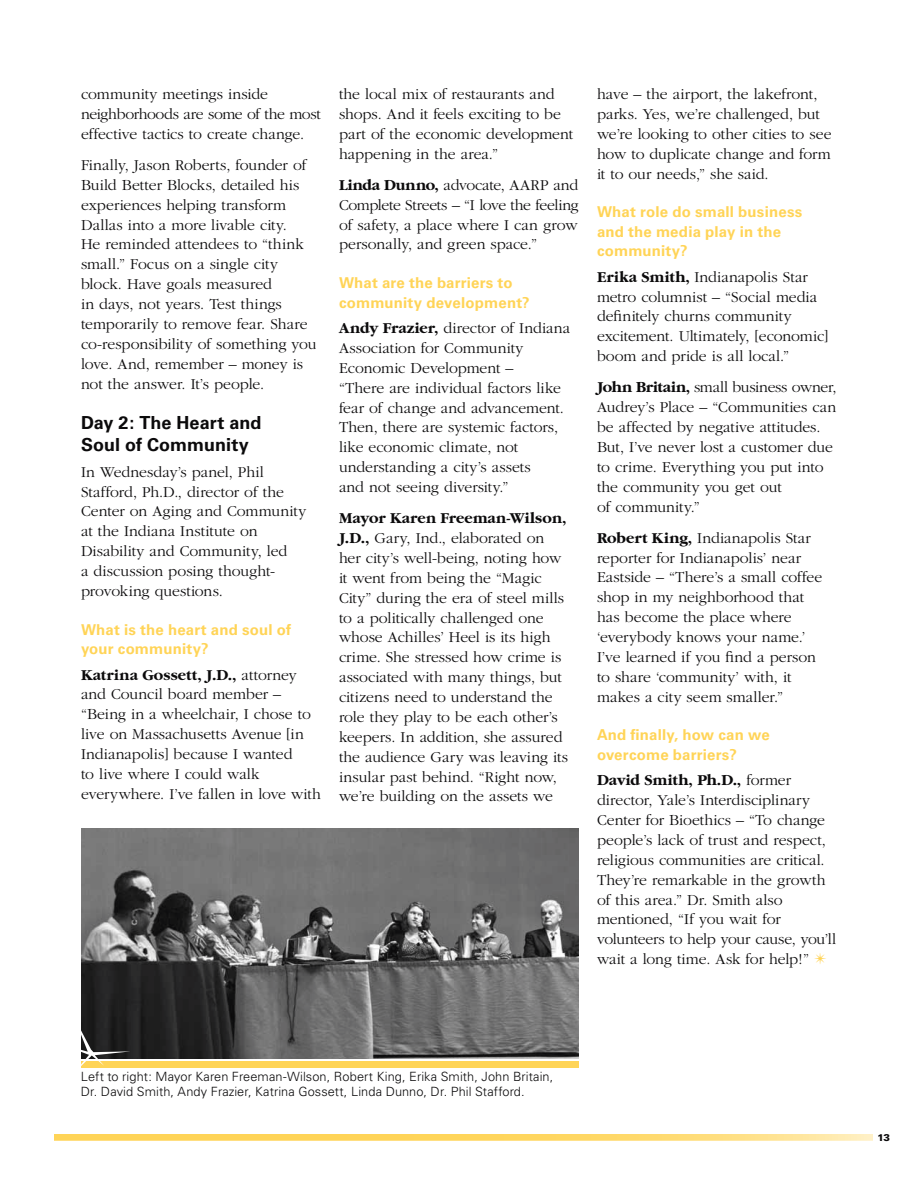
<style>
.page{position:relative;width:918px;height:1188px;background:#fff}
.page>*{position:absolute;margin:0;border:0;box-sizing:border-box;transform-origin:0 0}
.t1{font:700 18px/21.8px "Univers";color:#0b0a0b}
.t2{font:300 15.75px/20px "Garamond";color:#0b0a0b}
.t3{font:700 15px/19.5px "Univers";letter-spacing:.01em;color:#ffd457}
.t4{font:300 12.75px/15px "Univers";letter-spacing:.005em;color:#0b0a0b}
.t5{font:900 9.75px "Univers";color:#0b0a0b}
.s1{font-weight:700}
.s2{color:#ffd457}
</style>
<div class="page">
<img style="left:81px;top:828px;width:498px;height:230px">
<div style="left:81px;top:1061px;width:498px;height:7px;background:#ffd457"></div>
<svg style="left:81px;top:1018px;width:49px;height:48px"></svg>
<svg style="left:54px;top:1134px;width:819px;height:7px;background:#ffda6f"></svg>
<p class="t2" style="left:81px;top:84px;width:241px">community meetings inside neighborhoods are some of the most effective tactics to create change.</p>
<p class="t2" style="left:81px;top:155px;width:237px">Finally, Jason Roberts, founder of<br>Build Better Blocks, detailed his experiences helping transform<br>Dallas into a more livable city.<br>He reminded attendees to “think small.” Focus on a single city block. Have goals measured<br>in days, not years. Test things temporarily to remove fear. Share co-responsibility of something you love. And, remember – money is not the answer. It’s people.</p>
<p class="t1" style="left:81px;top:412px;width:182px">Day 2: The Heart and<br>Soul of Community</p>
<p class="t2" style="left:81px;top:462px;width:227px">In Wednesday’s panel, Phil<br>Stafford, Ph.D., director of the<br>Center on Aging and Community at the Indiana Institute on<br>Disability and Community, led<br>a discussion posing thought&shy;provoking questions.</p>
<p class="t3" style="left:81px;top:620px;width:212px">What is the heart and soul of your community?</p>
<p class="t2" style="left:81px;top:665px;width:241px"><span class="s1">Katrina Gossett, J.D.,</span> attorney and Council board member – “Being in a wheelchair, I chose to live on Massachusetts Avenue [in<br>Indianapolis] because I wanted<br>to live where I could walk everywhere. I’ve fallen in love with</p>
<p class="t2" style="left:339px;top:84px;width:236px">the local mix of restaurants and shops. And it feels exciting to be part of the economic development happening in the area.”</p>
<p class="t2" style="left:339px;top:175px;width:241px;text-align:justify"><span class="s1">Linda Dunno,</span> advocate, AARP and Complete Streets – “I love the feeling of safety, a place where I can grow personally, and green space.”</p>
<p class="t3" style="left:339px;top:273px;width:192px">What are the barriers to community development?</p>
<p class="t2" style="left:339px;top:318px;width:233px"><span class="s1">Andy Frazier,</span> director of Indiana<br>Association for Community<br>Economic Development –<br>“There are individual factors like fear of change and advancement.<br>Then, there are systemic factors, like economic climate, not understanding a city’s assets<br>and not seeing diversity.”</p>
<p class="t2" style="left:339px;top:508px;width:230px"><span class="s1">Mayor Karen Freeman-Wilson,<br>J.D.,</span> Gary, Ind., elaborated on her city’s well-being, noting how it went from being the “Magic<br>City” during the era of steel mills to a politically challenged one whose Achilles’ Heel is its high crime. She stressed how crime is associated with many things, but citizens need to understand the role they play to be each other’s keepers. In addition, she assured the audience Gary was leaving its insular past behind. “Right now, we’re building on the assets we</p>
<p class="t2" style="left:597px;top:84px;width:236px">have – the airport, the lakefront, parks. Yes, we’re challenged, but we’re looking to other cities to see how to duplicate change and form it to our needs,” she said.</p>
<p class="t3" style="left:597px;top:202px;width:207px">What role do small business and the media play in the community?</p>
<p class="t2" style="left:597px;top:267px;width:233px"><span class="s1">Erika Smith,</span> Indianapolis Star metro columnist – “Social media definitely churns community excitement. Ultimately, [economic] boom and pride is all local.”</p>
<p class="t2" style="left:597px;top:378px;width:241px"><span class="s1">John Britain,</span> small business owner,<br>Audrey’s Place – “Communities can be affected by negative attitudes.<br>But, I’ve never lost a customer due to crime. Everything you put into the community you get out<br>of community.”</p>
<p class="t2" style="left:597px;top:528px;width:227px"><span class="s1">Robert King,</span> Indianapolis Star reporter for Indianapolis’ near<br>Eastside – “There’s a small coffee shop in my neighborhood that has become the place where ‘everybody knows your name.’<br>I’ve learned if you find a person to share ‘community’ with, it makes a city seem smaller.”</p>
<p class="t3" style="left:597px;top:725px;width:174px">And finally, how can we overcome barriers?</p>
<p class="t2" style="left:597px;top:771px;width:241px"><span class="s1">David Smith, Ph.D.,</span> former director, Yale’s Interdisciplinary<br>Center for Bioethics – “To change people’s lack of trust and respect, religious communities are critical.<br>They’re remarkable in the growth of this area.” Dr. Smith also mentioned, “If you wait for volunteers to help your cause, you’ll wait a long time. Ask for help!” <span class="s2">✴</span></p>
<p class="t4" style="left:81px;top:1069px;width:474px">Left to right: Mayor Karen Freeman-Wilson, Robert King, Erika Smith, John B ritain,<br>Dr. David Smith, Andy Frazier, Katrina Gossett, Linda Dunno, Dr. Phil Stafford.</p>
<p class="t5" style="left:878px;top:1131px;width:14px">13</p>
</div>
